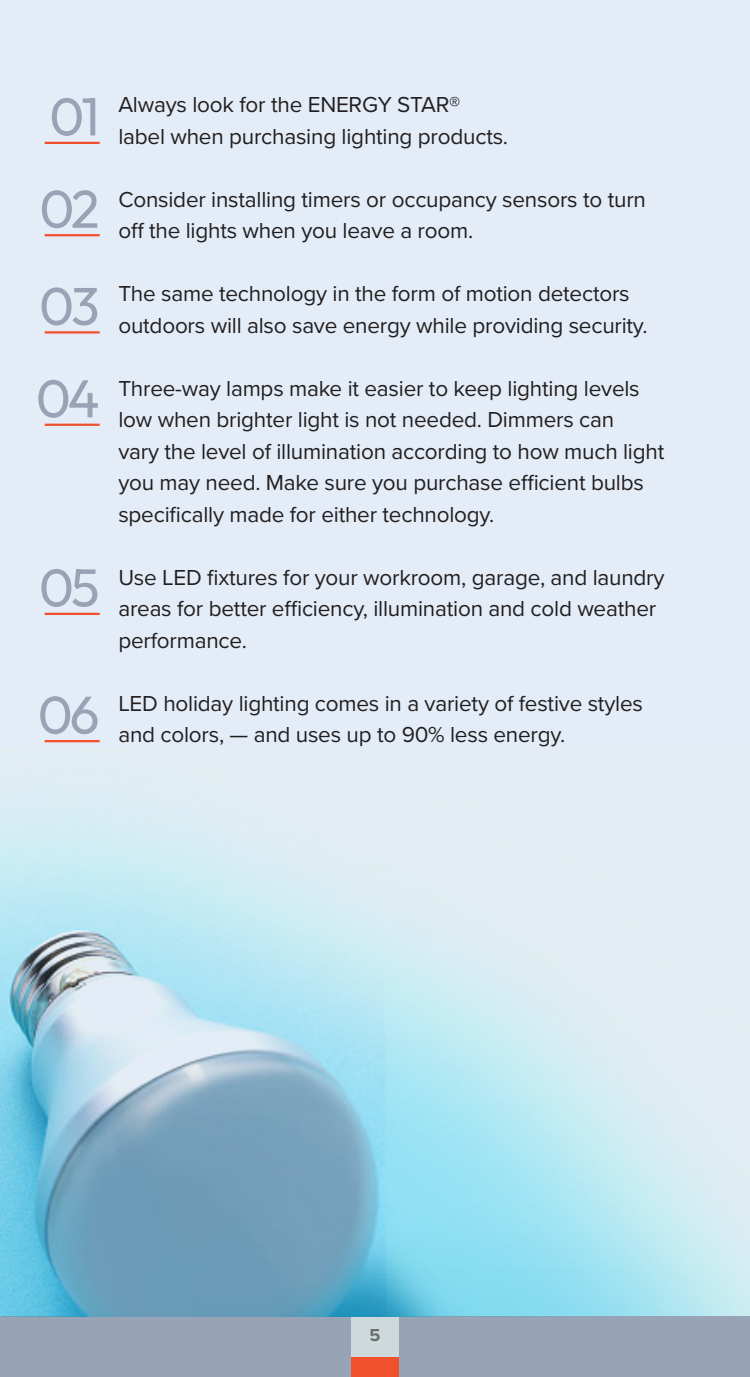
<style>
.page{position:relative;width:750px;height:1377px;background:#fff}
.page>*{position:absolute;margin:0;border:0;box-sizing:border-box;transform-origin:0 0}
.t1{font:100 53.32px "Outfit";letter-spacing:-.06em;color:#99a3b6}
.t2{font:22.5px/31.5px "Proxima Nova";letter-spacing:-.01em;color:#231f20}
.t3{font:700 18px "Proxima Nova";color:#6c6d70}
</style>
<div class="page">
<div style="left:0;top:0;width:749px;height:1377px;background:#e4edf7"></div>
<div style="left:0;top:1316px;width:749px;height:61px;background:#99a3b6"></div>
<div style="left:351px;top:1316px;width:47px;height:41px;background:#cdd9db"></div>
<div style="left:351px;top:1357px;width:47px;height:20px;background:#f0502b"></div>
<img style="left:0;top:804px;width:749px;height:512px">
<hr style="left:45px;top:142px;width:55px;height:2px;background:#f0502b">
<hr style="left:45px;top:331px;width:55px;height:3px;background:#f0502b">
<hr style="left:45px;top:613px;width:55px;height:2px;background:#f0502b">
<hr style="left:45px;top:234px;width:55px;height:2px;background:#f0502b">
<hr style="left:45px;top:424px;width:55px;height:2px;background:#f0502b">
<hr style="left:45px;top:740px;width:55px;height:2px;background:#f0502b">
<p class="t1" style="left:49px;top:86px;width:52px">01</p>
<p class="t1" style="left:39px;top:179px;width:62px">02</p>
<p class="t1" style="left:39px;top:276px;width:62px">03</p>
<p class="t1" style="left:36px;top:368px;width:65px">04</p>
<p class="t1" style="left:39px;top:557px;width:62px">05</p>
<p class="t1" style="left:38px;top:685px;width:63px">06</p>
<p class="t2" style="left:118px;top:88px;width:343px">Always look for the ENERGY STAR®</p>
<p class="t2" style="left:118px;top:120px;width:391px">label when purchasing lighting products.</p>
<p class="t2" style="left:118px;top:183px;width:529px">Consider installing timers or occupancy sensors to turn off the lights when you leave a room.</p>
<p class="t2" style="left:118px;top:277px;width:530px">The same technology in the form of motion detectors outdoors will also save energy while providing security.</p>
<p class="t2" style="left:118px;top:372px;width:547px">Three-way lamps make it easier to keep lighting levels low when brighter light is not needed. Dimmers can<br>vary the level of illumination according to how much light you may need. Make sure you purchase efficient bulbs specifically made for either technology.</p>
<p class="t2" style="left:118px;top:561px;width:547px">Use LED fixtures for your workroom, garage, and laundry areas for better efficiency, illumination and cold weather performance.</p>
<p class="t2" style="left:118px;top:687px;width:526px">LED holiday lighting comes in a variety of festive styles and colors, — and uses up to 90% less energy.</p>
<p class="t3" style="left:369px;top:1322px;width:12px">5</p>
</div>
